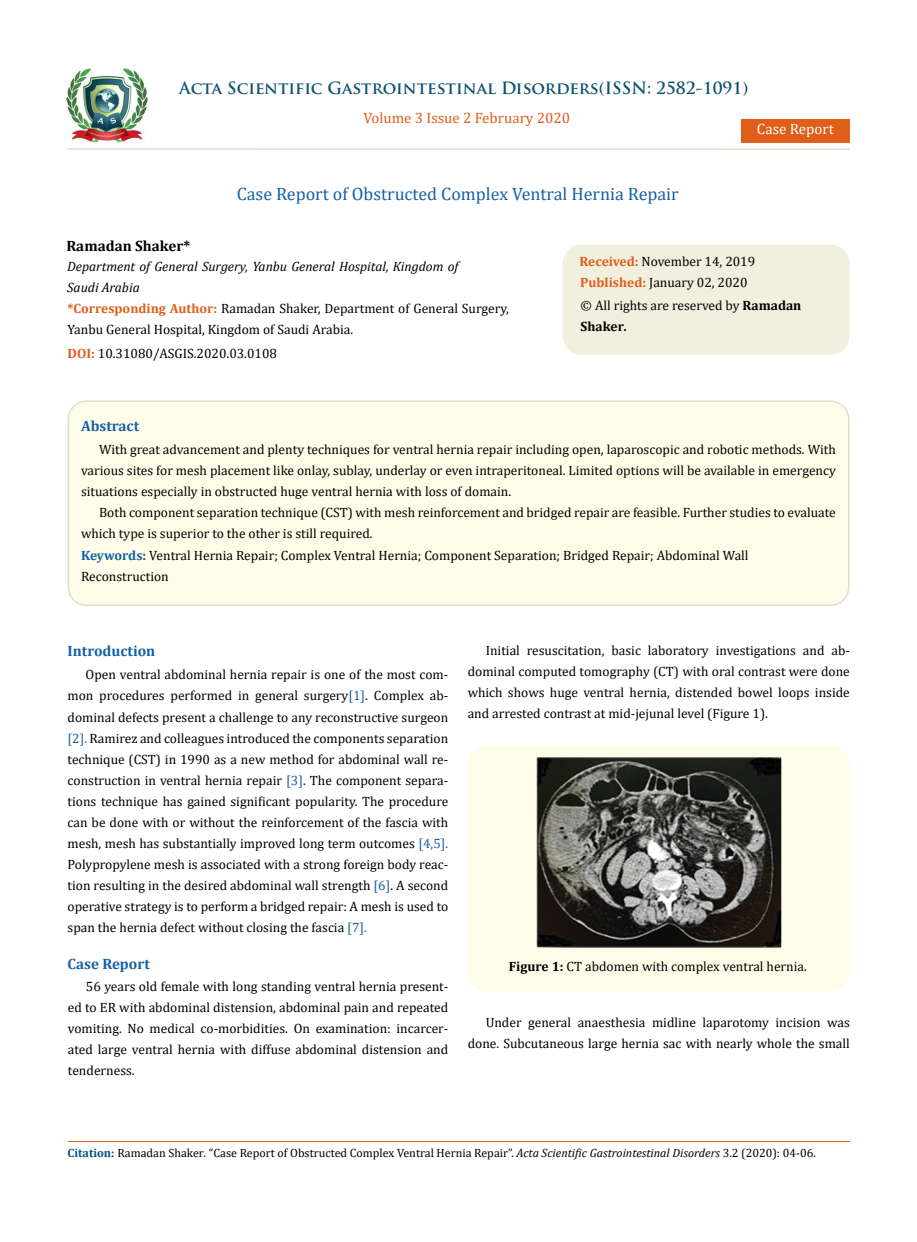
<style>
.page{position:relative;width:917px;height:1242px;background:#fff}
.page>*{position:absolute;margin:0;border:0;box-sizing:border-box;transform-origin:0 0}
.t1{font:18px "Cambria";color:#1560a6}
.t2{font:700 16.5px "Trajan Pro";color:#0e546a}
.t3{font:700 15px "Cambria";color:#1560a6}
.t4{font:15px "Cambria";color:#e05d1a}
.t5{font:700 15px "Cambria";color:#000}
.t6{font:15px "Cambria";color:#fff}
.t7{font:13.5px/21px "Cambria";color:#000}
.t8{font:12px "Cambria";color:#000}
.s1{font-style:italic}
.s2{font-weight:700;color:#e05d1a}
.s3{font-weight:700}
.s4{font-weight:700;font-style:italic}
.s5{font-weight:700;color:#1560a6}
.s6{font-weight:700;color:#0e546a}
.s7{color:#1560a6}
.s8{font-weight:700;color:#035089}
</style>
<div class="page">
<img style="left:67px;top:68px;width:80px;height:74px">
<div style="left:741px;top:119px;width:108px;height:23px;background:#e05d1a"></div>
<div style="left:68px;top:401px;width:780px;height:204px;background:#fffde9;border-radius:18px"></div>
<div style="left:68px;top:401px;width:781px;height:205px;border:2px solid #e0dfcd;border-radius:18px"></div>
<div style="left:563px;top:245px;width:285px;height:109px;background:#f1f0de;border-radius:18px"></div>
<div style="left:562px;top:245px;width:287px;height:110px;border:2px solid #f1f0de;border-radius:18px"></div>
<div style="left:467px;top:745px;width:382px;height:246px;background:#fffde9;border-radius:18px"></div>
<img style="left:536px;top:757px;width:245px;height:190px">
<hr style="left:68px;top:1141px;width:781px;height:1px;background:#e05d1a">
<hr style="left:67px;top:148px;width:782px;height:2px;background:#e0dfcd">
<p class="t2" style="left:179px;top:77px;width:570px">Acta Scientific Gastrointestinal Disorders(ISSN: 2582-1091)</p>
<p class="t4" style="left:363px;top:109px;width:208px">Volume 3 Issue 2 February 2020</p>
<p class="t6" style="left:757px;top:120px;width:78px">Case Report</p>
<h1 class="t1" style="left:237px;top:183px;width:443px">Case Report of Obstructed Complex Ventral Hernia Repair</h1>
<p class="t5" style="left:66px;top:235px;width:125px">Ramadan Shaker*</p>
<p class="t7" style="left:67px;top:256px;width:443px"><span class="s1">Department of General Surgery, Yanbu General Hospital, Kingdom of<br>Saudi Arabia<br></span><span class="s2">*Corresponding Author:</span> Ramadan Shaker, Department of General Surgery, Yanbu General Hospital, Kingdom of Saudi Arabia.</p>
<p class="t7" style="left:67px;top:343px;width:211px"><span class="s2">DOI:</span> 10.31080/ASGIS.2020.03.0108</p>
<p class="t3" style="left:81px;top:415px;width:60px">Abstract</p>
<p class="t7" style="left:579px;top:250px;width:177px;line-height:21.5px"><span class="s2">Received:</span> November 14, 2019<br><span class="s2">Published:</span> January 02, 2020</p>
<p class="t7" style="left:580px;top:295px;width:222px">© All rights are reserved by <span class="s3">Ramadan<br>Shaker</span><span class="s4">.</span></p>
<p class="t7" style="left:81px;top:439px;width:756px;text-align:justify;text-indent:18px">With great advancement and plenty techniques for ventral hernia repair including open, laparoscopic and robotic methods. With various sites for mesh placement like onlay, sublay, underlay or even intraperitoneal. Limited options will be available in emergency situations especially in obstructed huge ventral hernia with loss of domain.</p>
<p class="t7" style="left:81px;top:502px;width:756px;text-indent:18px">Both component separation technique (CST) with mesh reinforcement and bridged repair are feasible. Further studies to evaluate which type is superior to the other is still required.</p>
<p class="t7" style="left:81px;top:545px;width:669px"><span class="s5">Keywords</span><span class="s6">:</span> Ventral Hernia Repair; Complex Ventral Hernia; Component Separation; Bridged Repair; Abdominal Wall<br>Reconstruction</p>
<p class="t3" style="left:68px;top:641px;width:89px">Introduction</p>
<p class="t7" style="left:68px;top:664px;width:382px;text-align:justify;text-indent:18px">Open ventral abdominal hernia repair is one of the most com&shy;mon procedures performed in general surgery<span class="s7">[1]</span>. Complex ab&shy;dominal defects present a challenge to any reconstructive surgeon <span class="s7">[2].</span> Ramirez and colleagues introduced the components separation technique (CST) in 1990 as a new method for abdominal wall re&shy;construction in ventral hernia repair <span class="s7">[3]</span>. The component separa&shy;tions technique has gained significant popularity. The procedure can be done with or without the reinforcement of the fascia with mesh, mesh has substantially improved long term outcomes <span class="s7">[4,5].<br></span>Polypropylene mesh is associated with a strong foreign body reac&shy;tion resulting in the desired abdominal wall strength <span class="s7">[6]</span>. A second operative strategy is to perform a bridged repair: A mesh is used to span the hernia defect without closing the fascia <span class="s7">[7].</span></p>
<p class="t3" style="left:68px;top:953px;width:84px">Case Report</p>
<p class="t7" style="left:68px;top:976px;width:382px;text-align:justify;text-indent:18px">56 years old female with long standing ventral hernia present&shy;ed to ER with abdominal distension, abdominal pain and repeated vomiting. No medical co-morbidities. On examination: incarcer&shy;ated large ventral hernia with diffuse abdominal distension and tenderness.</p>
<p class="t7" style="left:467px;top:640px;width:384px;text-align:justify;text-indent:18px">Initial resuscitation, basic laboratory investigations and ab&shy;dominal computed tomography (CT) with oral contrast were done which shows huge ventral hernia, distended bowel loops inside and arrested contrast at mid-jejunal level (Figure 1).</p>
<p class="t7" style="left:509px;top:956px;width:299px"><span class="s3">Figure 1:</span> CT abdomen with complex ventral hernia.</p>
<p class="t7" style="left:467px;top:1012px;width:384px;text-align:right">Under general anaesthesia midline laparotomy incision was done. Subcutaneous large hernia sac with nearly whole the small</p>
<p class="t8" style="left:68px;top:1146px;width:749px"><span class="s8">Citation:</span> Ramadan Shaker<span class="s1">.</span> “Case Report of Obstructed Complex Ventral Hernia Repair”. <span class="s1">Acta Scientific Gastrointestinal Disorders</span> 3.2 (2020): 04-06.</p>
</div>
